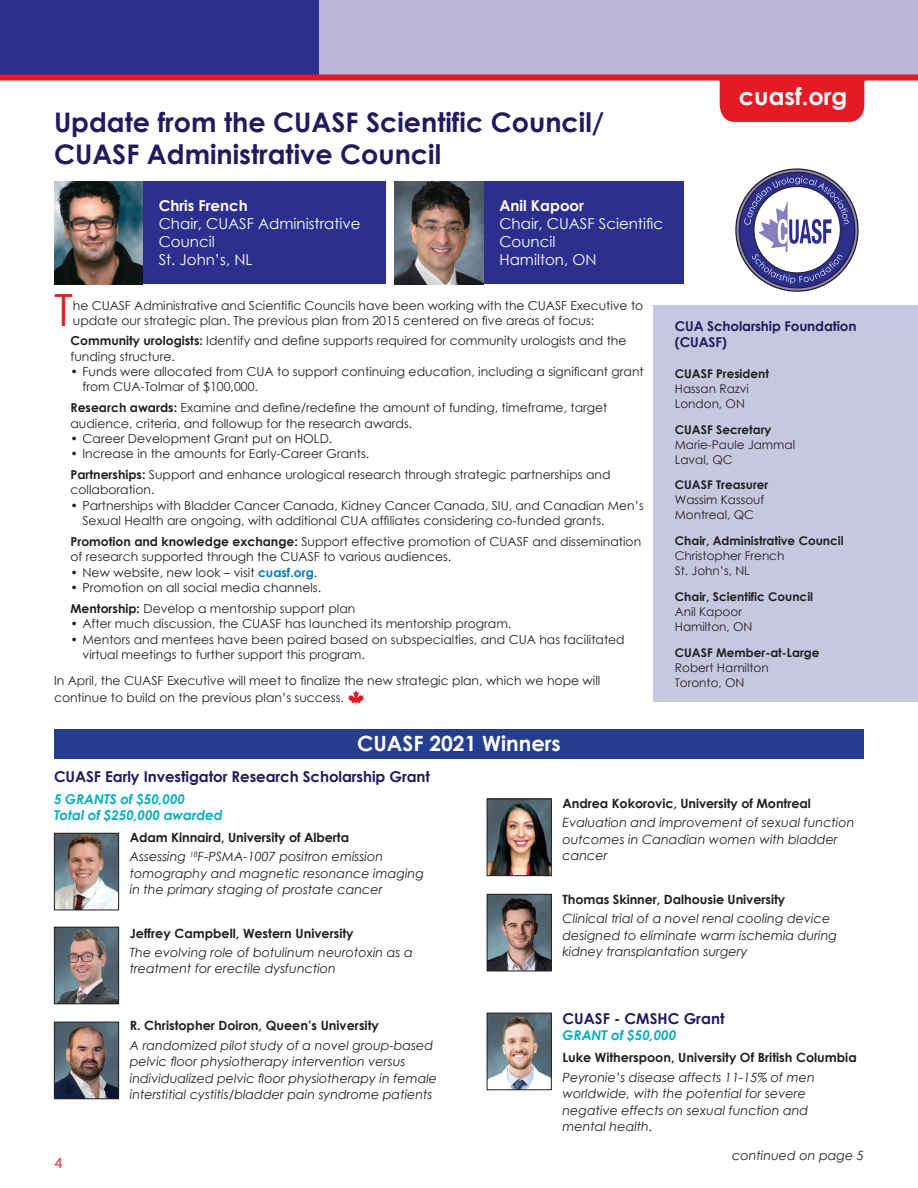
<style>
.page{position:relative;width:918px;height:1188px;background:#fff}
.page>*{position:absolute;margin:0;border:0;box-sizing:border-box;transform-origin:0 0}
.t1{font:44.4px "Century Gothic";color:#e51a23}
.t2{font:700 27px/31.5px "Century Gothic";color:#221a61}
.t3{font:700 24px "Century Gothic";color:#fff}
.t4{font:700 21px "Century Gothic";color:#fff}
.t5{font:15px/18px "Century Gothic";color:#fff}
.t6{font:700 15px "Century Gothic";letter-spacing:-.005em;color:#221a61}
.t7{font:15px "Century Gothic";color:#e51a23}
.t8{font:italic 700 13.5px/16.5px "Century Gothic";letter-spacing:-.005em;color:#00aec5}
.t9{font:700 13.5px/15.8px "Century Gothic";letter-spacing:-.01em;color:#221a61}
.t10{font:italic 12.75px/16.5px "Century Gothic";color:#231f20}
.t11{font:700 12.75px "Century Gothic";color:#231f20}
.t12{font:12.3px/15.3px "Century Gothic";color:#231f20}
.t13{font:12px/15px "Century Gothic";color:#231f20}
.t14{font:700 12px "Century Gothic";color:#231f20}
.s1{font-weight:700}
.s2{font-weight:700;color:#007cc2}
</style>
<div class="page">
<div style="left:0;top:0;width:918px;height:75px;background:#bab6d9"></div>
<div style="left:0;top:0;width:318px;height:75px;background:#2d2f8f"></div>
<div style="left:0;top:75px;width:918px;height:6px;background:#e51a23"></div>
<div style="left:54px;top:729px;width:810px;height:30px;background:#253f8e"></div>
<div style="left:720px;top:81px;width:144px;height:41px;background:#e51a23"></div>
<svg style="left:347px;top:690px;width:18px;height:15px"></svg>
<div style="left:395px;top:182px;width:289px;height:102px;background:#2d2f8f"></div>
<div style="left:54px;top:182px;width:332px;height:102px;background:#2d2f8f"></div>
<img style="left:395px;top:182px;width:89px;height:102px">
<img style="left:54px;top:182px;width:89px;height:102px">
<svg style="left:736px;top:169px;width:122px;height:122px"></svg>
<svg style="left:739px;top:172px;width:116px;height:116px"></svg>
<svg style="left:744px;top:176px;width:105px;height:108px"></svg>
<div style="left:653px;top:306px;width:265px;height:396px;background:#c7c7e0"></div>
<img style="left:56px;top:835px;width:61px;height:73px">
<div style="left:54px;top:833px;width:65px;height:77px;border:1px solid #231f20"></div>
<img style="left:56px;top:1024px;width:61px;height:73px">
<div style="left:54px;top:1022px;width:65px;height:77px;border:1px solid #231f20"></div>
<img style="left:56px;top:929px;width:61px;height:73px">
<div style="left:54px;top:927px;width:65px;height:77px;border:1px solid #231f20"></div>
<img style="left:489px;top:801px;width:61px;height:73px">
<div style="left:487px;top:799px;width:65px;height:77px;border:1px solid #231f20"></div>
<img style="left:489px;top:1015px;width:61px;height:73px">
<div style="left:487px;top:1013px;width:65px;height:77px;border:1px solid #231f20"></div>
<img style="left:489px;top:896px;width:61px;height:73px">
<div style="left:487px;top:894px;width:65px;height:77px;border:1px solid #231f20"></div>
<p class="t2" style="left:54px;top:106px;width:552px">Update from the CUASF Scientific Council/<br>CUASF Administrative Council</p>
<p class="t3" style="left:739px;top:81px;width:110px">cuasf.org</p>
<p class="t5" style="left:159px;top:197px;width:203px"><span class="s1">Chris French<br></span>Chair, CUASF Administrative<br>Council<br>St. John’s, NL</p>
<p class="t5" style="left:499px;top:197px;width:165px"><span class="s1">Anil Kapoor<br></span>Chair, CUASF Scientific<br>Council<br>Hamilton, ON</p>
<p class="t1" style="left:54px;top:279px;width:20px">T</p>
<p class="t12" style="left:73px;top:297px;width:572px">he CUASF Administrative and Scientific Councils have been working with the CUASF Executive to update our strategic plan. The previous plan from 2015 centered on five areas of focus:</p>
<p class="t12" style="left:70px;top:333px;width:558px"><span class="s1">Community urologists:</span> Identify and define supports required for community urologists and the funding structure.</p>
<p class="t12" style="left:82px;top:364px;width:563px;text-indent:-12px">• Funds were allocated from CUA to support continuing education, including a significant grant from CUA-Tolmar of $100,000.</p>
<p class="t12" style="left:70px;top:400px;width:538px"><span class="s1">Research awards:</span> Examine and define/redefine the amount of funding, timeframe, target audience, criteria, and followup for the research awards.</p>
<p class="t12" style="left:70px;top:431px;width:263px">• Career Development Grant put on HOLD.</p>
<p class="t12" style="left:70px;top:446px;width:300px">• Increase in the amounts for Early-Career Grants.</p>
<p class="t12" style="left:70px;top:467px;width:541px"><span class="s1">Partnerships:</span> Support and enhance urological research through strategic partnerships and collaboration.</p>
<p class="t12" style="left:82px;top:498px;width:563px;text-indent:-12px">• Partnerships with Bladder Cancer Canada, Kidney Cancer Canada, SIU, and Canadian Men’s<br>Sexual Health are ongoing, with additional CUA affiliates considering co-funded grants.</p>
<p class="t12" style="left:70px;top:534px;width:572px"><span class="s1">Promotion and knowledge exchange:</span> Support effective promotion of CUASF and dissemination of research supported through the CUASF to various audiences.</p>
<p class="t12" style="left:70px;top:564px;width:248px">• New website, new look – visit <span class="s2">cuasf.org</span>.</p>
<p class="t12" style="left:70px;top:580px;width:252px">• Promotion on all social media channels.</p>
<p class="t12" style="left:70px;top:601px;width:286px"><span class="s1">Mentorship:</span> Develop a mentorship support plan</p>
<p class="t12" style="left:70px;top:616px;width:442px">• After much discussion, the CUASF has launched its mentorship program.</p>
<p class="t12" style="left:82px;top:631px;width:544px;text-indent:-12px">• Mentors and mentees have been paired based on subspecialties, and CUA has facilitated virtual meetings to further support this program.</p>
<p class="t12" style="left:54px;top:672px;width:548px;line-height:16.5px">In April, the CUASF Executive will meet to finalize the new strategic plan, which we hope will continue to build on the previous plan’s success.</p>
<p class="t4" style="left:357px;top:731px;width:205px">CUASF 2021 Winners</p>
<p class="t9" style="left:675px;top:318px;width:183px">CUA Scholarship Foundation (CUASF)</p>
<p class="t14" style="left:675px;top:366px;width:96px">CUASF President</p>
<p class="t13" style="left:675px;top:381px;width:76px">Hassan Razvi<br>London, ON</p>
<p class="t14" style="left:675px;top:422px;width:98px">CUASF Secretary</p>
<p class="t13" style="left:675px;top:437px;width:122px">Marie-Paule Jammal<br>Laval, QC</p>
<p class="t14" style="left:675px;top:478px;width:95px">CUASF Treasurer</p>
<p class="t13" style="left:675px;top:492px;width:91px">Wassim Kassouf<br>Montreal, QC</p>
<p class="t14" style="left:675px;top:533px;width:170px">Chair, Administrative Council</p>
<p class="t13" style="left:675px;top:548px;width:111px">Christopher French<br>St. John’s, NL</p>
<p class="t14" style="left:675px;top:589px;width:140px">Chair, Scientific Council</p>
<p class="t13" style="left:675px;top:604px;width:79px">Anil Kapoor<br>Hamilton, ON</p>
<p class="t14" style="left:675px;top:645px;width:146px">CUASF Member-at-Large</p>
<p class="t13" style="left:675px;top:660px;width:95px">Robert Hamilton<br>Toronto, ON</p>
<p class="t6" style="left:54px;top:767px;width:378px">CUASF Early Investigator Research Scholarship Grant</p>
<p class="t8" style="left:54px;top:790px;width:170px">5 GRANTS of $50,000<br>Total of $250,000 awarded</p>
<p class="t11" style="left:130px;top:829px;width:221px">Adam Kinnaird, University of Alberta</p>
<p class="t10" style="left:130px;top:848px;width:296px">Assessing <sup>18</sup>F-PSMA-1007 positron emission tomography and magnetic resonance imaging in the primary staging of prostate cancer</p>
<p class="t11" style="left:130px;top:925px;width:225px">Jeffrey Campbell, Western University</p>
<p class="t10" style="left:130px;top:944px;width:285px">The evolving role of botulinum neurotoxin as a treatment for erectile dysfunction</p>
<p class="t7" style="left:54px;top:1152px;width:10px">4</p>
<p class="t11" style="left:130px;top:1018px;width:251px">R. Christopher Doiron, Queen’s University</p>
<p class="t10" style="left:130px;top:1037px;width:309px">A randomized pilot study of a novel group-based pelvic floor physiotherapy intervention versus individualized pelvic floor physiotherapy in female interstitial cystitis/bladder pain syndrome patients</p>
<p class="t11" style="left:563px;top:796px;width:250px">Andrea Kokorovic, University of Montreal</p>
<p class="t10" style="left:563px;top:814px;width:294px">Evaluation and improvement of sexual function outcomes in Canadian women with bladder cancer</p>
<p class="t11" style="left:563px;top:891px;width:224px">Thomas Skinner, Dalhousie University</p>
<p class="t10" style="left:563px;top:910px;width:276px">Clinical trial of a novel renal cooling device designed to eliminate warm ischemia during kidney transplantation surgery</p>
<p class="t6" style="left:563px;top:1009px;width:163px">CUASF - CMSHC Grant</p>
<p class="t8" style="left:563px;top:1027px;width:115px">GRANT of $50,000</p>
<p class="t11" style="left:563px;top:1050px;width:296px">Luke Witherspoon, University Of British Columbia</p>
<p class="t10" style="left:563px;top:1069px;width:254px">Peyronie’s disease affects 11-15% of men worldwide, with the potential for severe negative effects on sexual function and mental health.</p>
<p class="t10" style="left:732px;top:1147px;width:133px">continued on page 5</p>
</div>
